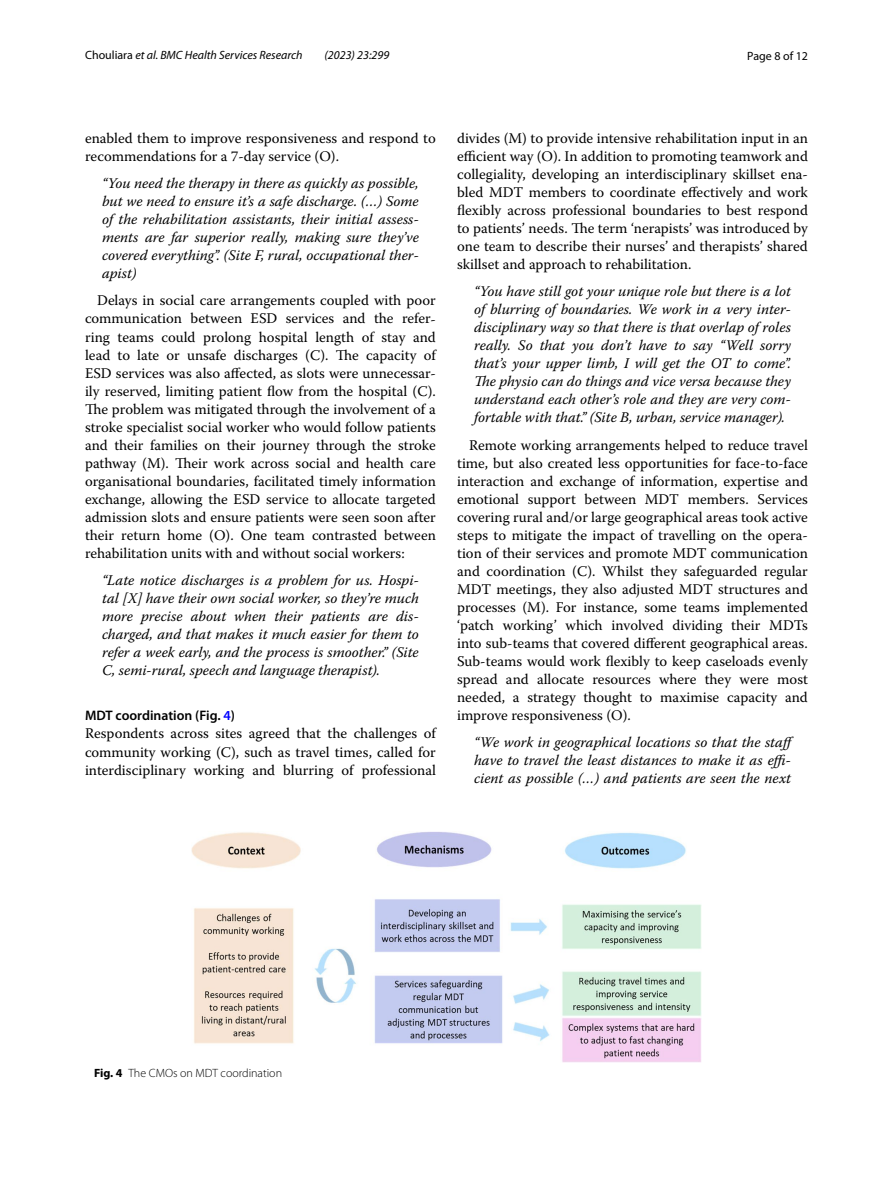
<style>
.page{position:relative;width:893px;height:1187px;background:#fff}
.page>*{position:absolute;margin:0;border:0;box-sizing:border-box;transform-origin:0 0}
.t1{font:14.7px/18px "Warnock Pro";color:#000;text-align:justify}
.t2{font:italic 14.7px/18px "Warnock Pro";color:#000;text-align:justify}
.t3{font:600 13.8px "Myriad Pro";color:#000}
.t4{font:italic 12px "Myriad Pro";color:#000}
.t5{font:300 12px "Myriad Pro";color:#000}
.t6{font:12px "Myriad Pro";color:#000}
.s1{font-style:normal}
.s2{color:#00f}
.s3{font-weight:700}
</style>
<div class="page">
<img style="left:191px;top:832px;width:511px;height:230px">
<p class="t4" style="left:85px;top:48px;width:219px"><span class="s1">Chouliara</span> et al. BMC Health Services Research</p>
<p class="t4" style="left:325px;top:48px;width:66px">(2023) 23:299</p>
<p class="t6" style="left:747px;top:48px;width:62px">Page 8 of 12</p>
<p class="t1" style="left:85px;top:128px;width:352px">enabled them to improve responsiveness and respond to recommendations for a 7-day service (O).</p>
<p class="t2" style="left:102px;top:174px;width:318px">“You need the therapy in there as quickly as possible, but we need to ensure it’s a safe discharge. (…) Some of the rehabilitation assistants, their initial assess&shy;ments are far superior really, making sure they’ve covered everything”. (Site F, rural, occupational ther&shy;apist)</p>
<p class="t1" style="left:85px;top:291px;width:352px;text-indent:12px">Delays in social care arrangements coupled with poor communication between ESD services and the refer&shy;ring teams could prolong hospital length of stay and lead to late or unsafe discharges (C). The capacity of ESD services was also affected, as slots were unnecessar&shy;ily reserved, limiting patient flow from the hospital (C).<br>The problem was mitigated through the involvement of a stroke specialist social worker who would follow patients and their families on their journey through the stroke pathway (M). Their work across social and health care organisational boundaries, facilitated timely information exchange, allowing the ESD service to allocate targeted admission slots and ensure patients were seen soon after their return home (O). One team contrasted between rehabilitation units with and without social workers:</p>
<p class="t2" style="left:102px;top:571px;width:318px">“Late notice discharges is a problem for us. Hospi&shy;tal [X] have their own social worker, so they’re much more precise about when their patients are dis&shy;charged, and that makes it much easier for them to refer a week early, and the process is smoother.” (Site C, semi-rural, speech and language therapist).</p>
<p class="t3" style="left:85px;top:707px;width:152px">MDT coordination (Fig. <span class="s2">4</span>)</p>
<p class="t1" style="left:85px;top:724px;width:352px">Respondents across sites agreed that the challenges of community working (C), such as travel times, called for interdisciplinary working and blurring of professional</p>
<p class="t1" style="left:457px;top:128px;width:352px">divides (M) to provide intensive rehabilitation input in an efficient way (O). In addition to promoting teamwork and collegiality, developing an interdisciplinary skillset ena&shy;bled MDT members to coordinate effectively and work flexibly across professional boundaries to best respond to patients’ needs. The term ‘nerapists’ was introduced by one team to describe their nurses’ and therapists’ shared skillset and approach to rehabilitation.</p>
<p class="t2" style="left:474px;top:282px;width:318px">“You have still got your unique role but there is a lot of blurring of boundaries. We work in a very inter&shy;disciplinary way so that there is that overlap of roles really. So that you don’t have to say “Well sorry that’s your upper limb, I will get the OT to come”.<br>The physio can do things and vice versa because they understand each other’s role and they are very com&shy;fortable with that.” (Site B, urban, service manager).</p>
<p class="t1" style="left:457px;top:435px;width:352px;text-indent:12px">Remote working arrangements helped to reduce travel time, but also created less opportunities for face-to-face interaction and exchange of information, expertise and emotional support between MDT members. Services covering rural and/or large geographical areas took active steps to mitigate the impact of travelling on the opera&shy;tion of their services and promote MDT communication and coordination (C). Whilst they safeguarded regular MDT meetings, they also adjusted MDT structures and processes (M). For instance, some teams implemented ‘patch working’ which involved dividing their MDTs into sub-teams that covered different geographical areas.<br>Sub-teams would work flexibly to keep caseloads evenly spread and allocate resources where they were most needed, a strategy thought to maximise capacity and improve responsiveness (O).</p>
<p class="t2" style="left:474px;top:733px;width:324px;text-align:left">“We work in geographical locations so that the staff have to travel the least distances to make it as effi&shy;cient as possible (…) and patients are seen the next</p>
<p class="t5" style="left:94px;top:1066px;width:190px"><span class="s3">Fig. 4</span> The CMOs on MDT coordination</p>
</div>
